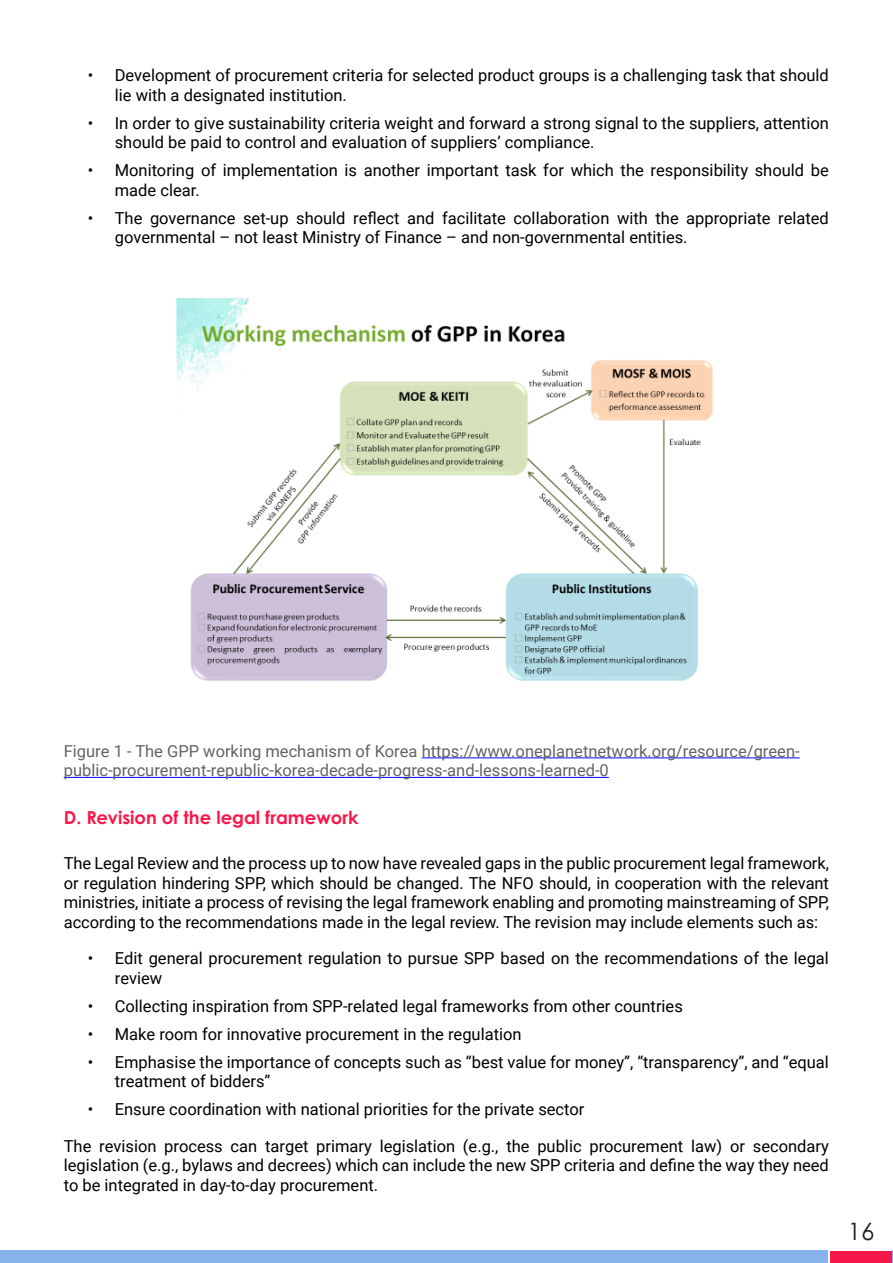
<style>
.page{position:relative;width:893px;height:1263px;background:#fff}
.page>*{position:absolute;margin:0;border:0;box-sizing:border-box;transform-origin:0 0}
.t1{font:24px "Century Gothic Pro";color:#231f20}
.t2{font:700 18px "Century Gothic Pro";color:#f7184b}
.t3{font:16.5px/19.5px "Roboto";color:#000}
.t4{font:16.5px/19.5px "Roboto";color:#636366}
</style>
<div class="page">
<div style="left:830px;top:1251px;width:62px;height:11px;background:#f7184b"></div>
<svg style="left:892px;top:1251px;width:1px;height:12px"></svg>
<div style="left:0;top:1251px;width:828px;height:12px;background:#84b4eb"></div>
<hr style="left:422px;top:757px;width:378px;height:1px;background:#00f">
<hr style="left:64px;top:777px;width:545px;height:1px;background:#00f">
<img style="left:176px;top:298px;width:537px;height:383px">
<p class="t3" style="left:115px;top:65px;width:716px;text-indent:-27px">• Development of procurement criteria for selected product groups is a challenging task that should lie with a designated institution.</p>
<p class="t3" style="left:115px;top:112px;width:716px;text-indent:-27px">• In order to give sustainability criteria weight and forward a strong signal to the suppliers, attention should be paid to control and evaluation of suppliers’ compliance.</p>
<p class="t3" style="left:115px;top:160px;width:716px;text-indent:-27px">• Monitoring of implementation is another important task for which the responsibility should be made clear.</p>
<p class="t3" style="left:115px;top:207px;width:716px;text-indent:-27px">• The governance set-up should reflect and facilitate collaboration with the appropriate related governmental – not least Ministry of Finance – and non-governmental entities.</p>
<p class="t4" style="left:64px;top:740px;width:737px">Figure 1 - The GPP working mechanism of Korea https://www.oneplanetnetwork.org/resource/green&shy;public-procurement-republic-korea-decade-progress-and-lessons-learned-0</p>
<p class="t2" style="left:64px;top:806px;width:296px">D. Revision of the legal framework</p>
<p class="t3" style="left:64px;top:853px;width:767px;text-align:justify">The Legal Review and the process up to now have revealed gaps in the public procurement legal framework, or regulation hindering SPP, which should be changed. The NFO should, in cooperation with the relevant ministries, initiate a process of revising the legal framework enabling and promoting mainstreaming of SPP, according to the recommendations made in the legal review. The revision may include elements such as:</p>
<p class="t3" style="left:115px;top:948px;width:716px;text-indent:-27px">• Edit general procurement regulation to pursue SPP based on the recommendations of the legal review</p>
<p class="t3" style="left:88px;top:995px;width:597px">• Collecting inspiration from SPP-related legal frameworks from other countries</p>
<p class="t3" style="left:88px;top:1023px;width:435px">• Make room for innovative procurement in the regulation</p>
<p class="t3" style="left:115px;top:1051px;width:716px;text-indent:-27px">• Emphasise the importance of concepts such as “best value for money”, “transparency”, and “equal treatment of bidders”</p>
<p class="t3" style="left:88px;top:1099px;width:498px">• Ensure coordination with national priorities for the private sector</p>
<p class="t3" style="left:64px;top:1135px;width:767px;text-align:justify">The revision process can target primary legislation (e.g., the public procurement law) or secondary legislation (e.g., bylaws and decrees) which can include the new SPP criteria and define the way they need to be integrated in day-to-day procurement.</p>
<h1 class="t1" style="left:848px;top:1216px;width:28px">16</h1>
</div>
